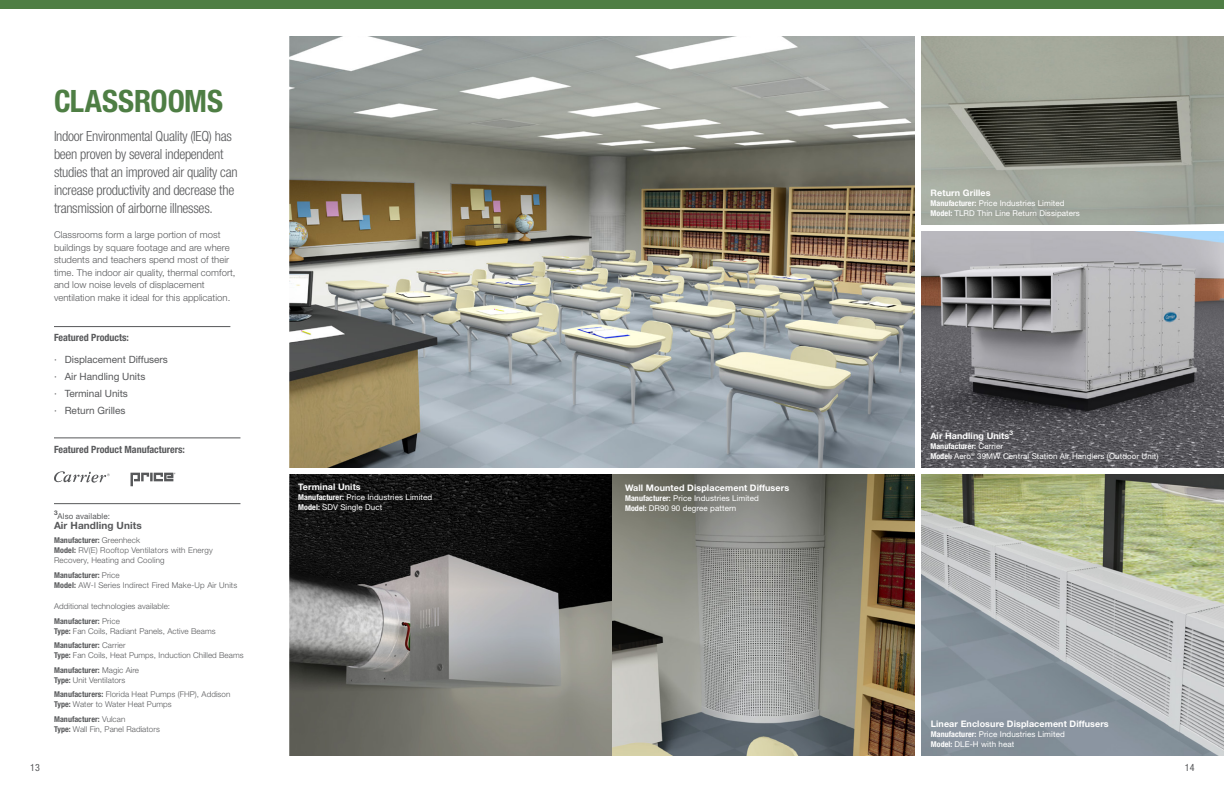
<style>
.page{position:relative;width:1224px;height:792px;background:#fff}
.page>*{position:absolute;margin:0;border:0;box-sizing:border-box;transform-origin:0 0}
.t1{font:700 condensed 30.9px "Helvetica Neue LT Std";color:#4e7e44}
.Intro{font:300 condensed 14px/18px "Helvetica Neue LT Std";letter-spacing:-.02em;color:#57585a}
.t2{font:10px "Helvetica Neue LT Std";color:#57585a}
.t3{font:700 condensed 10px "Helvetica Neue LT Std";color:#57585a}
.Caption_Title{font:700 10px "Helvetica Neue LT Std";letter-spacing:.01em;color:#57585a}
.t4{font:condensed 10px "Helvetica Neue LT Std";color:#57585a}
.Body{font:300 9.5px/12.5px "Helvetica Neue LT Std";letter-spacing:.005em;color:#57585a}
.Caption_Title-2{font:700 9px "Helvetica Neue LT Std";letter-spacing:.01em;color:#fff}
.Caption_body{font:300 8px/10px "Helvetica Neue LT Std";letter-spacing:.01em;color:#57585a}
.Caption_body-2{font:8px/10px "Helvetica Neue LT Std";letter-spacing:.01em;color:#fff}
.t5{font:8px "Helvetica Neue LT Std";letter-spacing:.01em;color:#57585a}
.t6{font:700 6.4px "Helvetica Neue LT Std";color:#57585a}
.s1{font-weight:700;font-stretch:condensed}
</style>
<div class="page">
<img style="left:289px;top:36px;width:625px;height:432px">
<img style="left:289px;top:475px;width:625px;height:281px">
<img style="left:922px;top:475px;width:302px;height:281px">
<img style="left:922px;top:232px;width:302px;height:236px">
<img style="left:922px;top:36px;width:302px;height:189px">
<div style="left:0;top:0;width:612px;height:9px;background:#4e7e44"></div>
<div style="left:612px;top:0;width:612px;height:9px;background:#4e7e44"></div>
<hr style="left:54px;top:438px;width:186px;height:1px;background:#57585a">
<svg style="left:131px;top:473px;width:44px;height:13px"></svg>
<hr style="left:54px;top:503px;width:186px;height:1px;background:#57585a">
<hr style="left:54px;top:326px;width:176px;height:1px;background:#57585a">
<svg style="left:54px;top:471px;width:56px;height:12px"></svg>
<p class="t1" style="left:54px;top:82px;width:171px">CLASSROOMS</p>
<p class="Intro" style="left:54px;top:127px;width:185px">Indoor Environmental Quality (IEQ) has been proven by several independent studies that an improved air quality can increase productivity and decrease the transmission of airborne illnesses.</p>
<p class="Body" style="left:54px;top:228px;width:183px">Classrooms form a large portion of most buildings by square footage and are where students and teachers spend most of their time. The indoor air quality, thermal comfort, and low noise levels of displacement ventilation make it ideal for this application.</p>
<p class="t3" style="left:54px;top:332px;width:76px">Featured Products:</p>
<p class="t2" style="left:54px;top:353px;width:115px">· Displacement Diffusers</p>
<p class="t2" style="left:54px;top:370px;width:93px">· Air Handling Units</p>
<p class="t2" style="left:54px;top:387px;width:75px">· Terminal Units</p>
<p class="t2" style="left:54px;top:404px;width:73px">· Return Grilles</p>
<p class="t3" style="left:54px;top:443px;width:132px">Featured Product Manufacturers:</p>
<p class="t6" style="left:54px;top:509px;width:5px">3</p>
<p class="t5" style="left:58px;top:511px;width:54px">Also available:</p>
<p class="Caption_Title" style="left:54px;top:519px;width:89px">Air Handling Units</p>
<p class="Caption_body" style="left:54px;top:535px;width:160px"><span class="s1">Manufacturer:</span> Greenheck<br><span class="s1">Model:</span> RV(E) Rooftop Ventilators with Energy<br>Recovery, Heating and Cooling</p>
<p class="Caption_body" style="left:54px;top:570px;width:185px"><span class="s1">Manufacturer:</span> Price<br><span class="s1">Model:</span> AW-I Series Indirect Fired Make-Up Air Units</p>
<p class="Caption_body" style="left:54px;top:601px;width:118px">Additional technologies available:</p>
<p class="Caption_body" style="left:54px;top:616px;width:163px"><span class="s1">Manufacturer:</span> Price<br><span class="s1">Type:</span> Fan Coils, Radiant Panels, Active Beams</p>
<p class="Caption_body" style="left:54px;top:640px;width:191px"><span class="s1">Manufacturer:</span> Carrier<br><span class="s1">Type:</span> Fan Coils, Heat Pumps, Induction Chilled Beams</p>
<p class="Caption_body" style="left:54px;top:665px;width:87px"><span class="s1">Manufacturer:</span> Magic Aire<br><span class="s1">Type:</span> Unit Ventilators</p>
<p class="Caption_body" style="left:54px;top:689px;width:178px"><span class="s1">Manufacturers:</span> Florida Heat Pumps (FHP), Addison<br><span class="s1">Type:</span> Water to Water Heat Pumps</p>
<p class="Caption_body" style="left:54px;top:714px;width:107px"><span class="s1">Manufacturer:</span> Vulcan<br><span class="s1">Type:</span> Wall Fin, Panel Radiators</p>
<p class="Caption_Title-2" style="left:298px;top:482px;width:64px">Terminal Units</p>
<p class="Caption_body-2" style="left:298px;top:493px;width:136px"><span class="s1">Manufacturer:</span> Price Industries Limited<br><span class="s1">Model:</span> SDV Single Duct</p>
<p class="Caption_Title-2" style="left:625px;top:482px;width:166px">Wall Mounted Displacement Diffusers</p>
<p class="Caption_body-2" style="left:625px;top:493px;width:136px"><span class="s1">Manufacturer:</span> Price Industries Limited<br><span class="s1">Model:</span> DR90 90 degree pattern</p>
<p class="Caption_Title-2" style="left:931px;top:187px;width:62px">Return Grilles</p>
<p class="Caption_body-2" style="left:931px;top:198px;width:151px"><span class="s1">Manufacturer:</span> Price Industries Limited<br><span class="s1">Model:</span> TLRD Thin Line Return Dissipaters</p>
<p class="Caption_Title-2" style="left:930px;top:430px;width:84px">Air Handling Units<sup>3</sup></p>
<p class="Caption_body-2" style="left:930px;top:441px;width:230px"><span class="s1">Manufacturer:</span> Carrier<br><span class="s1">Model:</span> Aero<sup>®</sup> 39MW Central Station Air Handlers (Outdoor Unit)</p>
<p class="Caption_Title-2" style="left:931px;top:718px;width:180px">Linear Enclosure Displacement Diffusers</p>
<p class="Caption_body-2" style="left:931px;top:729px;width:136px"><span class="s1">Manufacturer:</span> Price Industries Limited<br><span class="s1">Model:</span> DLE-H with heat</p>
<p class="t4" style="left:30px;top:762px;width:11px">13</p>
<p class="t4" style="left:1185px;top:762px;width:11px">14</p>
</div>
